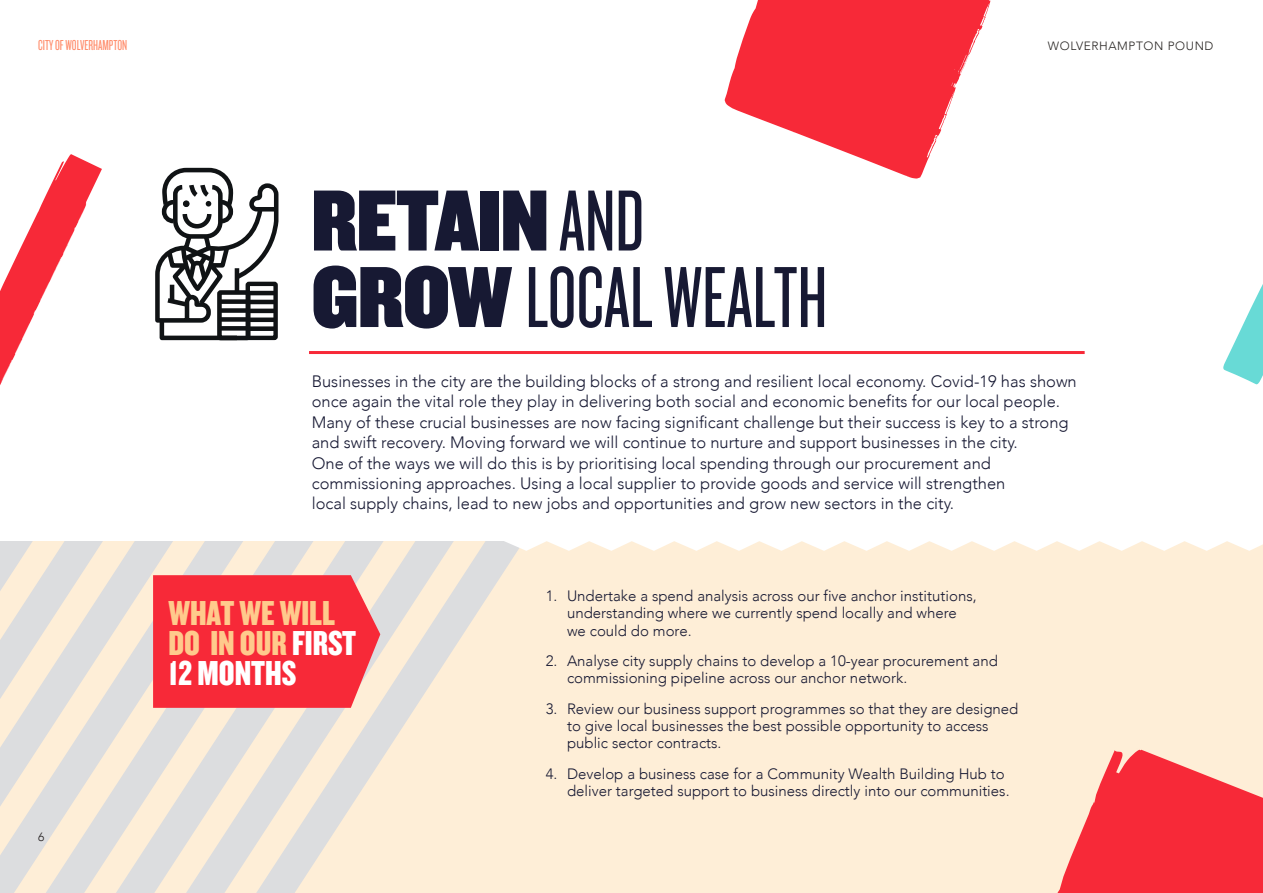
<style>
.page{position:relative;width:1263px;height:893px;background:#fff}
.page>*{position:absolute;margin:0;border:0;box-sizing:border-box;transform-origin:0 0}
.t1{font:90px "Knockout HTF27 Junior Bantamwt";color:#171933}
.t2{font:90px "Knockout HTF90 Ultmt Welterwt";color:#171933}
.t3{font:36px/30px "Knockout HTF69 Full Liteweight";color:#ffca8c}
.t4{font:300 16.5px/20.4px "Avenir";color:#171933}
.t5{font:300 15px/17.4px "Avenir";color:#171933}
.t6{font:15px "Knockout HTF27 Junior Bantamwt";color:#ff8e6d}
.t7{font:300 12px "Avenir";letter-spacing:.05em;color:#292624}
.t8{font:300 12px "Avenir";color:#231f20}
.s1{font-family:"Knockout HTF27 Junior Bantamwt"}
.s2{font-family:"Knockout HTF90 Ultmt Welterwt"}
.s3{color:#fff}
</style>
<div class="page">
<div style="left:0;top:541px;width:1263px;height:352px;background:#feeed7"></div>
<svg style="left:432px;top:541px;width:70px;height:141px"></svg>
<svg style="left:362px;top:541px;width:70px;height:248px"></svg>
<svg style="left:292px;top:541px;width:70px;height:352px"></svg>
<svg style="left:222px;top:541px;width:70px;height:352px"></svg>
<svg style="left:152px;top:541px;width:70px;height:352px"></svg>
<svg style="left:81px;top:541px;width:71px;height:352px"></svg>
<svg style="left:0;top:541px;width:81px;height:352px"></svg>
<svg style="left:1223px;top:284px;width:40px;height:100px"></svg>
<svg style="left:484px;top:541px;width:779px;height:10px"></svg>
<svg style="left:1057px;top:749px;width:206px;height:144px"></svg>
<svg style="left:153px;top:575px;width:227px;height:133px;background:#f63542"></svg>
<hr style="left:309px;top:351px;width:776px;height:3px;background:#f72938">
<svg style="left:155px;top:167px;width:124px;height:174px"></svg>
<div style="left:217px;top:290px;width:34px;height:50px;border:5px solid #101315"></div>
<div style="left:246px;top:282px;width:32px;height:58px;border:4px solid #101315"></div>
<div style="left:247px;top:326px;width:27px;height:5px;background:#101315"></div>
<div style="left:247px;top:317px;width:27px;height:5px;background:#101315"></div>
<hr style="left:247px;top:309px;width:27px;height:4px;background:#101315">
<hr style="left:247px;top:300px;width:27px;height:4px;background:#101315">
<hr style="left:247px;top:291px;width:27px;height:4px;background:#101315">
<div style="left:219px;top:326px;width:28px;height:5px;background:#101315"></div>
<div style="left:219px;top:317px;width:28px;height:5px;background:#101315"></div>
<div style="left:219px;top:308px;width:28px;height:5px;background:#101315"></div>
<div style="left:219px;top:299px;width:28px;height:5px;background:#101315"></div>
<svg style="left:725px;top:0;width:266px;height:179px;fill:#f72938"></svg>
<svg style="left:0;top:154px;width:102px;height:231px"></svg>
<p class="t6" style="left:38px;top:40px;width:90px">CITY OF WOLVERHAMPTON</p>
<p class="t7" style="left:1048px;top:38px;width:167px">WOLVERHAMPTON POUND</p>
<p class="t2" style="left:312px;top:187px;width:334px">RETAIN <span class="s1">AND</span></p>
<p class="t1" style="left:312px;top:264px;width:517px"><span class="s2">GROW</span> LOCAL WEALTH</p>
<p class="t4" style="left:312px;top:372px;width:766px">Businesses in the city are the building blocks of a strong and resilient local economy. Covid-19 has shown once again the vital role they play in delivering both social and economic benefits for our local people.<br>Many of these crucial businesses are now facing significant challenge but their success is key to a strong and swift recovery. Moving forward we will continue to nurture and support businesses in the city.<br>One of the ways we will do this is by prioritising local spending through our procurement and commissioning approaches. Using a local supplier to provide goods and service will strengthen<br>local supply chains, lead to new jobs and opportunities and grow new sectors in the city.</p>
<p class="t8" style="left:38px;top:829px;width:8px">6</p>
<p class="t3" style="left:168px;top:602px;width:189px">WHAT WE WILL<br>DO IN OUR <span class="s3">FIRST<br>12 MONTHS</span></p>
<p class="t5" style="left:567px;top:588px;width:411px;text-indent:-21px">1. Undertake a spend analysis across our five anchor institutions, understanding where we currently spend locally and where we could do more.</p>
<p class="t5" style="left:567px;top:652px;width:432px;text-indent:-21px">2. Analyse city supply chains to develop a 10-year procurement and commissioning pipeline across our anchor network.</p>
<p class="t5" style="left:567px;top:700px;width:453px;text-indent:-21px">3. Review our business support programmes so that they are designed to give local businesses the best possible opportunity to access public sector contracts.</p>
<p class="t5" style="left:567px;top:765px;width:444px;text-indent:-21px">4. Develop a business case for a Community Wealth Building Hub to deliver targeted support to business directly into our communities.</p>
</div>
